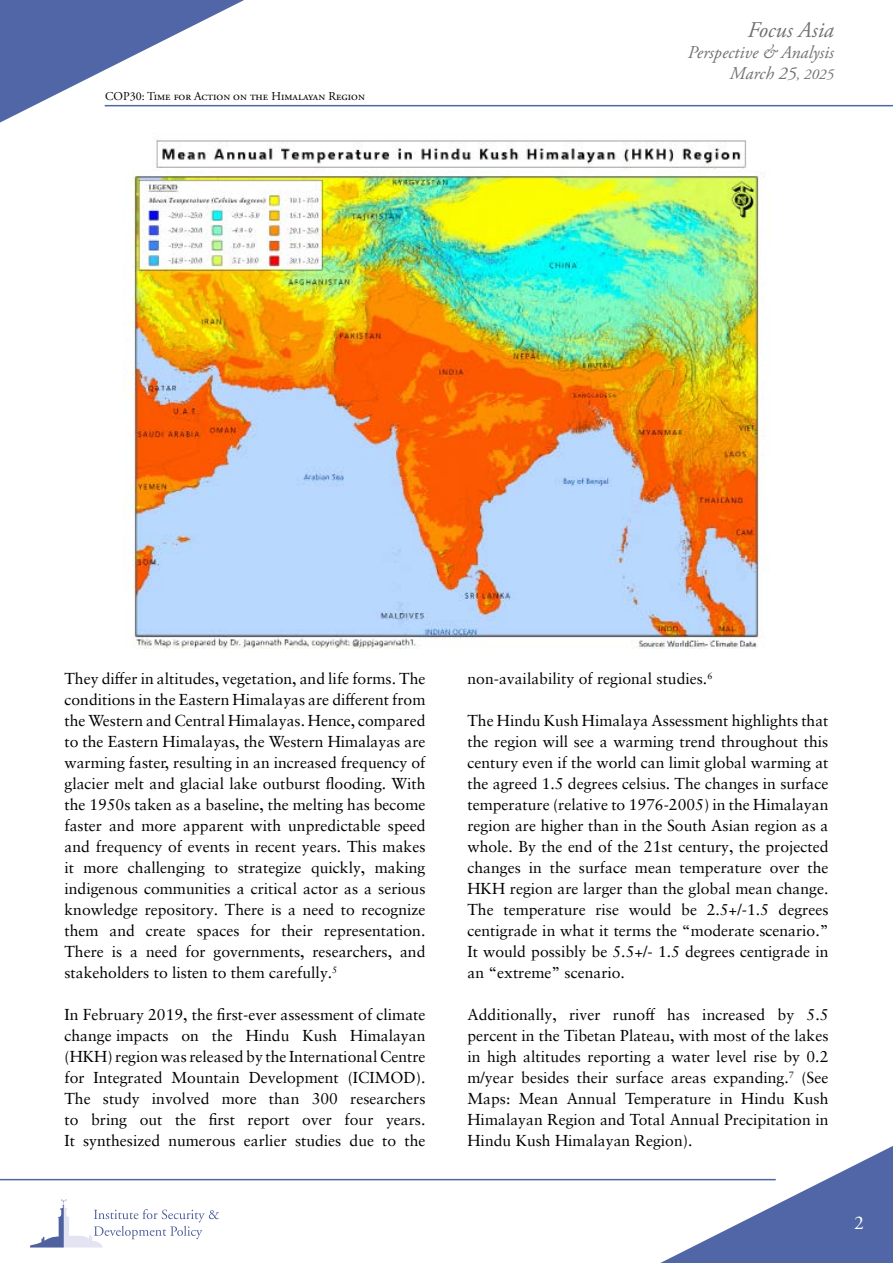
<style>
.page{position:relative;width:893px;height:1263px;background:#fff}
.page>*{position:absolute;margin:0;border:0;box-sizing:border-box;transform-origin:0 0}
.t1{font:italic 22.5px "Adobe Garamond Pro";color:#707172}
.t2{font:19.5px "Adobe Garamond Pro";color:#fff}
.t3{font:italic 18px/21px "Adobe Garamond Pro";color:#707172;text-align:right}
.t4{font:15.75px/21px "Sabon";color:#000;text-align:justify}
.t5{font:12px "Adobe Garamond Pro";color:#000}
.s1{font-size:15px}
</style>
<div class="page">
<hr style="left:105px;top:105px;width:788px;height:1px;background:#5166a6">
<svg style="left:0;top:0;width:274px;height:123px"></svg>
<svg style="left:630px;top:1146px;width:263px;height:117px"></svg>
<hr style="left:0;top:1179px;width:776px;height:1px;background:#5166a6">
<svg style="left:30px;top:1199px;width:189px;height:48px"></svg>
<img style="left:124px;top:139px;width:645px;height:510px">
<p class="t5" style="left:105px;top:89px;width:261px">COP30: Time for Action on the Himalayan Region</p>
<h1 class="t1" style="left:747px;top:16px;width:88px">Focus Asia</h1>
<p class="t3" style="left:688px;top:42px;width:148px">Perspective &amp; Analysis<br>March 25<span class="s1">, 2025</span></p>
<p class="t4" style="left:64px;top:668px;width:362px">They differ in altitudes, vegetation, and life forms. The conditions in the Eastern Himalayas are different from the Western and Central Himalayas. Hence, compared to the Eastern Himalayas, the Western Himalayas are warming faster, resulting in an increased frequency of glacier melt and glacial lake outburst flooding. With the 1950s taken as a baseline, the melting has become faster and more apparent with unpredictable speed and frequency of events in recent years. This makes it more challenging to strategize quickly, making indigenous communities a critical actor as a serious knowledge repository. There is a need to recognize them and create spaces for their representation.<br>There is a need for governments, researchers, and stakeholders to listen to them carefully.<sup>5</sup></p>
<p class="t4" style="left:64px;top:1004px;width:362px">In February 2019, the first-ever assessment of climate change impacts on the Hindu Kush Himalayan (HKH) region was released by the International Centre for Integrated Mountain Development (ICIMOD).<br>The study involved more than 300 researchers to bring out the first report over four years.<br>It synthesized numerous earlier studies due to the</p>
<p class="t4" style="left:467px;top:668px;width:246px">non-availability of regional studies.<sup>6</sup></p>
<p class="t4" style="left:467px;top:710px;width:363px">The Hindu Kush Himalaya Assessment highlights that the region will see a warming trend throughout this century even if the world can limit global warming at the agreed 1.5 degrees celsius. The changes in surface temperature (relative to 1976-2005) in the Himalayan region are higher than in the South Asian region as a whole. By the end of the 21st century, the projected changes in the surface mean temperature over the HKH region are larger than the global mean change.<br>The temperature rise would be 2.5+/-1.5 degrees centigrade in what it terms the “moderate scenario.” It would possibly be 5.5+/- 1.5 degrees centigrade in an “extreme” scenario.</p>
<p class="t4" style="left:467px;top:1004px;width:363px">Additionally, river runoff has increased by 5.5 percent in the Tibetan Plateau, with most of the lakes in high altitudes reporting a water level rise by 0.2 m/year besides their surface areas expanding.<sup>7</sup> (See Maps: Mean Annual Temperature in Hindu Kush Himalayan Region and Total Annual Precipitation in Hindu Kush Himalayan Region).</p>
<p class="t2" style="left:854px;top:1211px;width:11px">2</p>
</div>
